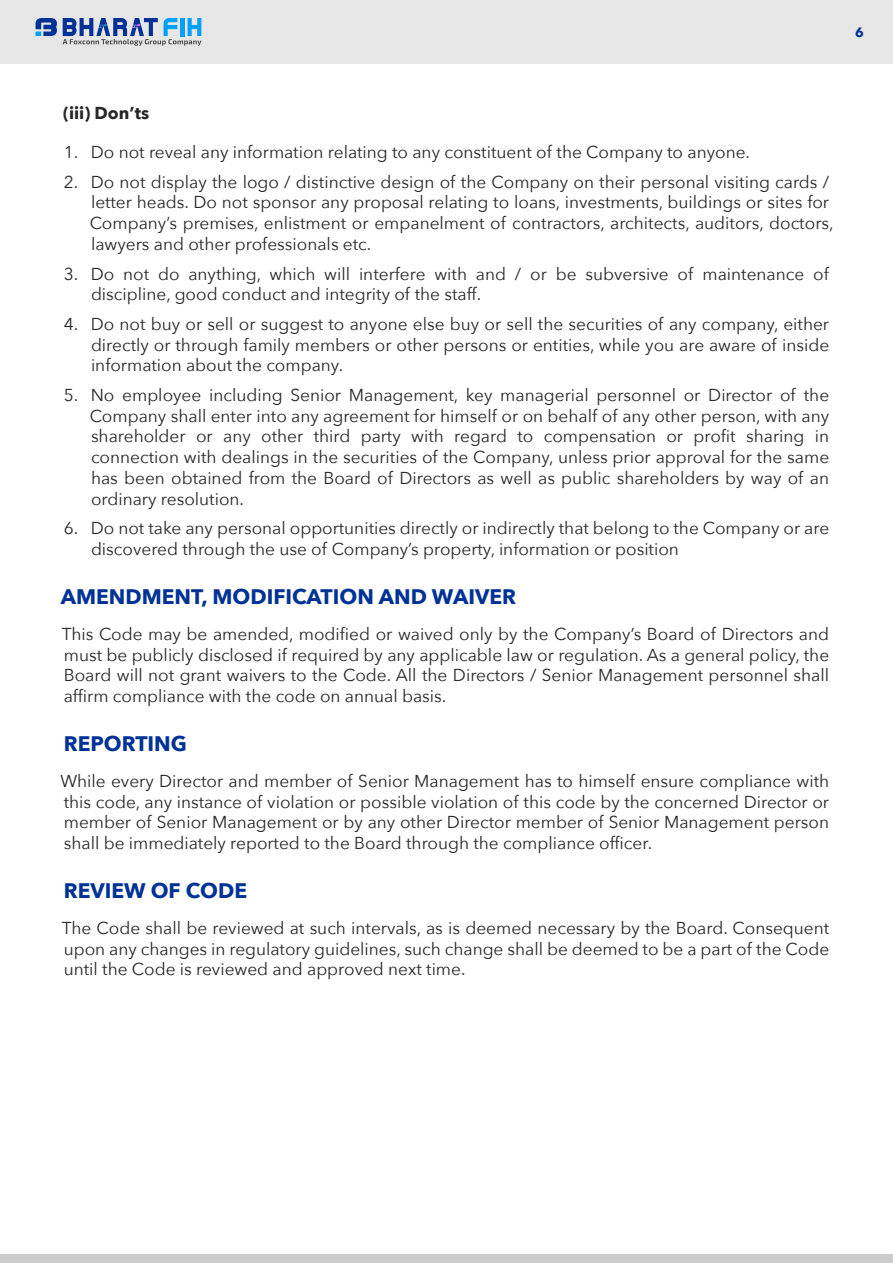
<style>
.page{position:relative;width:893px;height:1263px;background:#fff}
.page>*{position:absolute;margin:0;border:0;box-sizing:border-box;transform-origin:0 0}
.t1{font:700 21px "Avenir Next";color:#003296}
.t2{font:17.25px/20.7px "Avenir Next";color:#262626;text-align:justify}
.t3{font:700 17.25px "Avenir Next";color:#262626}
.t4{font:700 13.5px "Avenir Next";color:#003296}
</style>
<div class="page">
<div style="left:0;top:0;width:893px;height:64px;background:#e6e6e6"></div>
<svg style="left:36px;top:18px;width:21px;height:18px"></svg>
<svg style="left:63px;top:18px;width:138px;height:28px"></svg>
<div style="left:0;top:1254px;width:893px;height:9px;background:#ccc"></div>
<p class="t4" style="left:855px;top:23px;width:10px">6</p>
<p class="t3" style="left:63px;top:102px;width:88px">(iii) Don’ts</p>
<p class="t2" style="left:64px;top:142px;width:688px">1. Do not reveal any information relating to any constituent of the Company to anyone.</p>
<p class="t2" style="left:90px;top:172px;width:745px;text-align:left;text-indent:-26px">2. Do not display the logo / distinctive design of the Company on their personal visiting cards / letter heads. Do not sponsor any proposal relating to loans, investments, buildings or sites for Company’s premises, enlistment or empanelment of contractors, architects, auditors, doctors, lawyers and other professionals etc.</p>
<p class="t2" style="left:91px;top:264px;width:739px;text-indent:-27px">3. Do not do anything, which will interfere with and / or be subversive of maintenance of discipline, good conduct and integrity of the staff.</p>
<p class="t2" style="left:91px;top:314px;width:740px;text-indent:-27px">4. Do not buy or sell or suggest to anyone else buy or sell the securities of any company, either directly or through family members or other persons or entities, while you are aware of inside information about the company.</p>
<p class="t2" style="left:90px;top:385px;width:741px;text-indent:-26px">5. No employee including Senior Management, key managerial personnel or Director of the Company shall enter into any agreement for himself or on behalf of any other person, with any shareholder or any other third party with regard to compensation or profit sharing in connection with dealings in the securities of the Company, unless prior approval for the same has been obtained from the Board of Directors as well as public shareholders by way of an ordinary resolution.</p>
<p class="t2" style="left:91px;top:518px;width:740px;text-indent:-27px">6. Do not take any personal opportunities directly or indirectly that belong to the Company or are discovered through the use of Company’s property, information or position</p>
<p class="t1" style="left:61px;top:583px;width:457px">AMENDMENT, MODIFICATION AND WAIVER</p>
<p class="t2" style="left:62px;top:624px;width:769px">This Code may be amended, modified or waived only by the Company’s Board of Directors and must be publicly disclosed if required by any applicable law or regulation. As a general policy, the Board will not grant waivers to the Code. All the Directors / Senior Management personnel shall affirm compliance with the code on annual basis.</p>
<p class="t1" style="left:64px;top:730px;width:125px">REPORTING</p>
<p class="t2" style="left:60px;top:771px;width:770px">While every Director and member of Senior Management has to himself ensure compliance with this code, any instance of violation or possible violation of this code by the concerned Director or member of Senior Management or by any other Director member of Senior Management person shall be immediately reported to the Board through the compliance officer.</p>
<p class="t1" style="left:64px;top:877px;width:185px">REVIEW OF CODE</p>
<p class="t2" style="left:62px;top:918px;width:769px">The Code shall be reviewed at such intervals, as is deemed necessary by the Board. Consequent upon any changes in regulatory guidelines, such change shall be deemed to be a part of the Code until the Code is reviewed and approved next time.</p>
</div>
